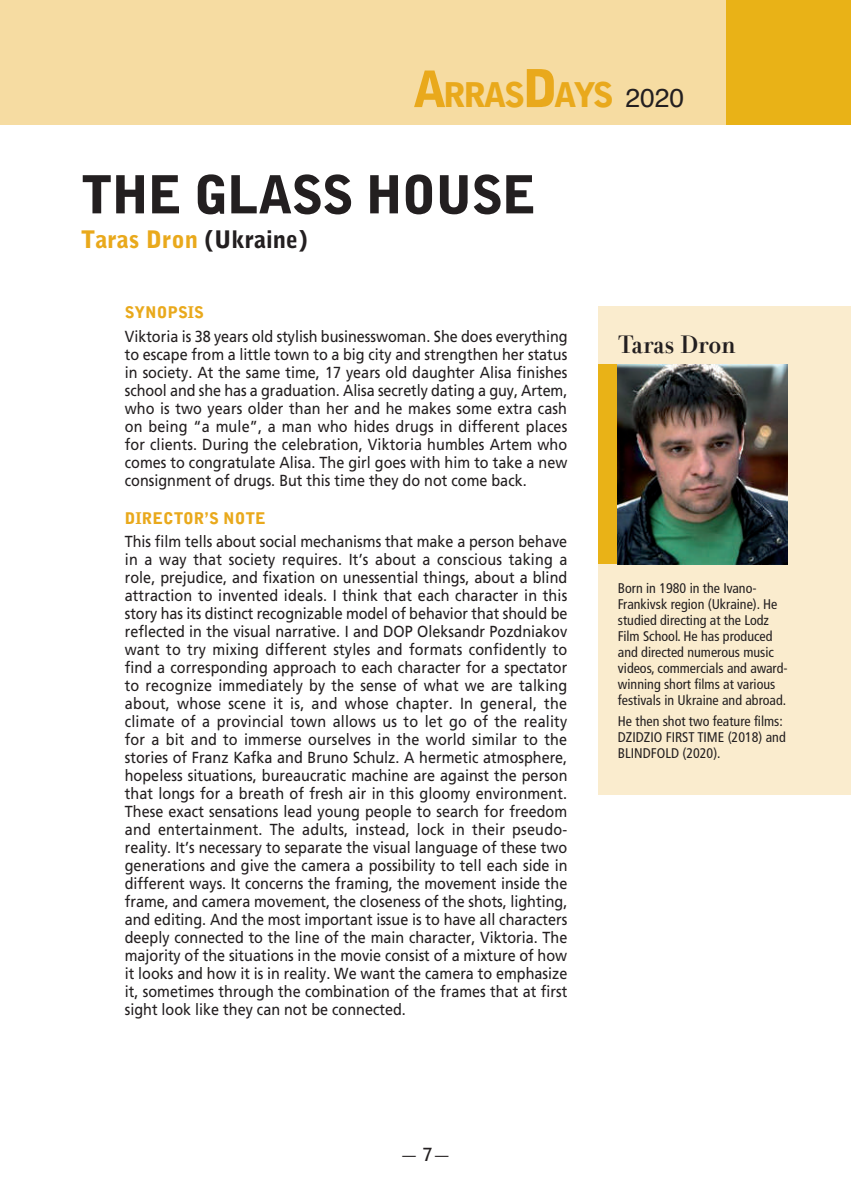
<style>
.page{position:relative;width:851px;height:1191px;background:#fff}
.page>*{position:absolute;margin:0;border:0;box-sizing:border-box;transform-origin:0 0}
.t1{font:900 52px "Bell Gothic";letter-spacing:-.025em;color:#231f20}
.t2{font:900 34px "Bell Gothic BT";letter-spacing:-.075em;color:#e9a91c}
.t3{font:700 26px "Andrade Pro";letter-spacing:-.02em;color:#231f20}
.t4{font:900 24px "Bell Gothic";color:#e9a91c}
.t5{font:700 18px "Bell Gothic";color:#231f20}
.t6{font:16px/18px "Frutiger LT Pro";color:#231f20;text-align:justify;scale:.9 1}
.t7{font:900 16px "Bell Gothic";color:#e9a91c}
.t8{font:condensed 14px/16px "Frutiger LT Pro";color:#231f20}
.s1{font-size:50px}
.s2{font-size:52px}
.s3{font-family:"Helvetica";font-weight:400;font-size:26px;color:#231f20}
.s4{color:#231f20}
</style>
<div class="page">
<div style="left:0;top:0;width:850px;height:125px;background:#f6dca2"></div>
<div style="left:726px;top:0;width:124px;height:125px;background:#e9b217"></div>
<div style="left:598px;top:306px;width:252px;height:488px;background:#faecce"></div>
<div style="left:598px;top:364px;width:19px;height:200px;background:#e9b217"></div>
<img style="left:617px;top:364px;width:170px;height:200px">
<h2 class="t2" style="left:412px;top:73px;width:273px"><span class="s1">A</span>RRAS<span class="s2">D</span>AYS <span class="s3">2020</span></h2>
<h1 class="t1" style="left:81px;top:164px;width:457px">THE GLASS HOUSE</h1>
<h3 class="t4" style="left:81px;top:225px;width:228px">Taras Dron <span class="s4">(Ukraine)</span></h3>
<p class="t7" style="left:125px;top:303px;width:81px">SYNOPSIS</p>
<p class="t6" style="left:125px;top:327px;width:493px">Viktoria is 38 years old stylish businesswoman. She does everything to escape from a little town to a big city and strengthen her status in society. At the same time, 17 years old daughter Alisa finishes school and she has a graduation. Alisa secretly dating a guy, Artem, who is two years older than her and he makes some extra cash on being “a mule”, a man who hides drugs in different places for clients. During the celebration, Viktoria humbles Artem who comes to congratulate Alisa. The girl goes with him to take a new consignment of drugs. But this time they do not come back.</p>
<p class="t7" style="left:125px;top:508px;width:143px">DIRECTOR’S NOTE</p>
<p class="t6" style="left:125px;top:533px;width:493px">This film tells about social mechanisms that make a person behave in a way that society requires. It’s about a conscious taking a role, prejudice, and fixation on unessential things, about a blind attraction to invented ideals. I think that each character in this story has its distinct recognizable model of behavior that should be reflected in the visual narrative. I and DOP Oleksandr Pozdniakov want to try mixing different styles and formats confidently to find a corresponding approach to each character for a spectator to recognize immediately by the sense of what we are talking about, whose scene it is, and whose chapter. In general, the climate of a provincial town allows us to let go of the reality for a bit and to immerse ourselves in the world similar to the stories of Franz Kafka and Bruno Schulz. A hermetic atmosphere, hopeless situations, bureaucratic machine are against the person that longs for a breath of fresh air in this gloomy environment.<br>These exact sensations lead young people to search for freedom and entertainment. The adults, instead, lock in their pseudo&shy;reality. It’s necessary to separate the visual language of these two generations and give the camera a possibility to tell each side in different ways. It concerns the framing, the movement inside the frame, and camera movement, the closeness of the shots, lighting, and editing. And the most important issue is to have all characters deeply connected to the line of the main character, Viktoria. The majority of the situations in the movie consist of a mixture of how it looks and how it is in reality. We want the camera to emphasize it, sometimes through the combination of the frames that at first sight look like they can not be connected.</p>
<h3 class="t3" style="left:617px;top:327px;width:120px">Taras Dron</h3>
<p class="t8" style="left:617px;top:580px;width:171px">Born in 1980 in the Ivano-<br>Frankivsk region (Ukraine). He studied directing at the Lodz<br>Film School. He has produced and directed numerous music videos, commercials and award&shy;winning short films at various festivals in Ukraine and abroad.</p>
<p class="t8" style="left:617px;top:713px;width:169px">He then shot two feature films:<br>DZIDZIO FIRST TIME (2018) and<br>BLINDFOLD (2020).</p>
<p class="t5" style="left:400px;top:1143px;width:52px">— 7—</p>
</div>
